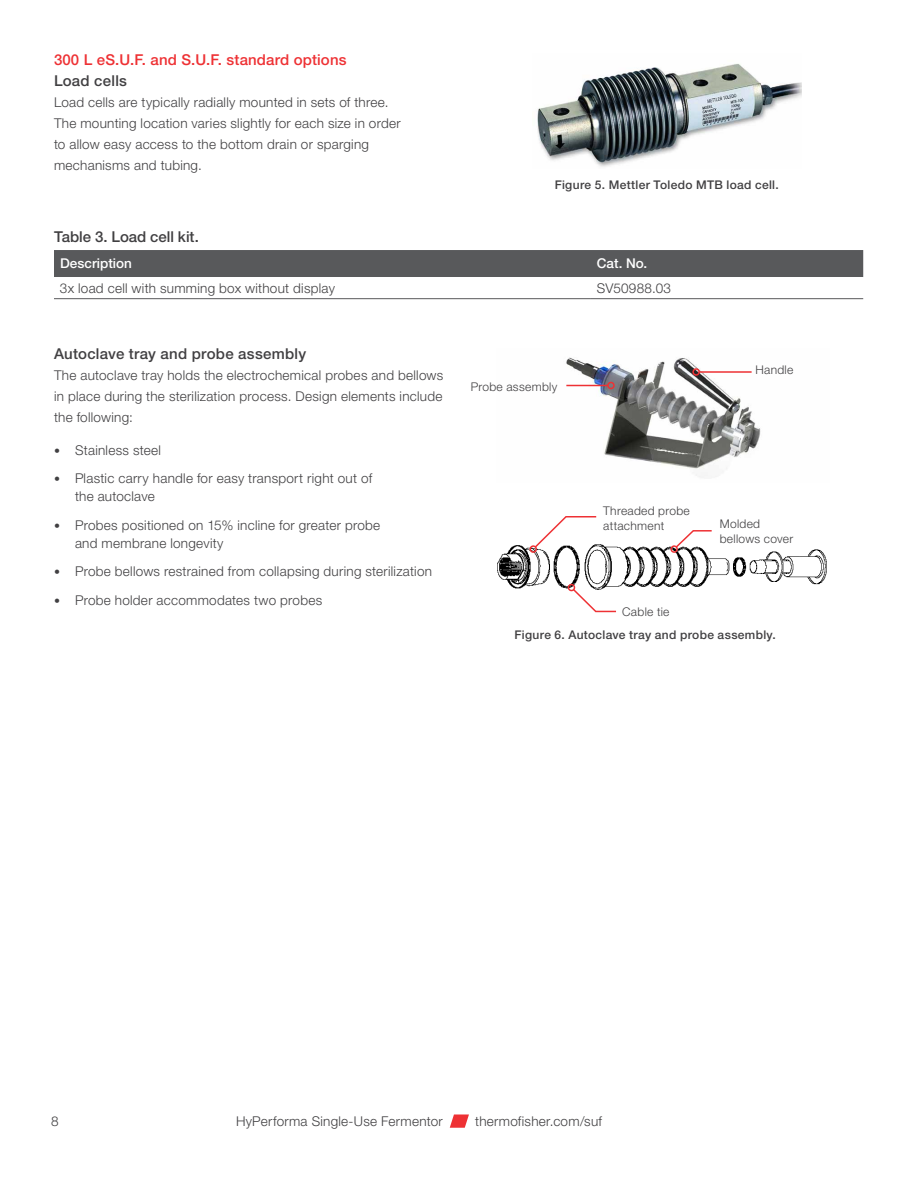
<style>
.page{position:relative;width:918px;height:1188px;background:#fff}
.page>*{position:absolute;margin:0;border:0;box-sizing:border-box;transform-origin:0 0}
.t1{font:500 15px "Helvetica Neue LTW1 G";letter-spacing:.02em;color:#414042}
.t2{font:500 15px "Helvetica Neue LTW1 G";letter-spacing:.01em;color:#ee3134}
.t3{font:500 15px "Helvetica Neue LTW1 G";color:#414042}
.t4{font:300 13.5px/21px "Helvetica Neue LTW1 G";letter-spacing:.02em;color:#414042}
.t5{font:500 13.5px "Helvetica Neue LTW1 G";letter-spacing:.005em;color:#fff}
.t6{font:500 12px "Helvetica Neue LTW1 G";letter-spacing:.03em;color:#414042}
.t7{font:300 12px/15.8px "Helvetica Neue LTW1 G";letter-spacing:.025em;color:#414042}
.s1{font-size:12px}
</style>
<div class="page">
<div style="left:54px;top:250px;width:809px;height:27px;background:#58595b"></div>
<hr style="left:54px;top:298px;width:537px;height:1px;background:#58595b">
<hr style="left:591px;top:298px;width:272px;height:1px;background:#58595b">
<img style="left:537px;top:63px;width:264px;height:104px">
<img style="left:566px;top:357px;width:195px;height:121px">
<img style="left:497px;top:544px;width:330px;height:45px">
<hr style="left:566px;top:385px;width:42px;height:1px;background:#ee3134">
<div style="left:607px;top:382px;width:8px;height:7px;border:2px solid #ee3134;border-radius:50%"></div>
<hr style="left:699px;top:371px;width:53px;height:2px;background:#ee3134">
<div style="left:692px;top:368px;width:8px;height:8px;border:2px solid #ee3134;border-radius:50%"></div>
<svg style="left:674px;top:530px;width:39px;height:19px"></svg>
<div style="left:670px;top:545px;width:8px;height:8px;border:2px solid #ee3134;border-radius:50%"></div>
<svg style="left:533px;top:516px;width:65px;height:33px"></svg>
<div style="left:530px;top:545px;width:7px;height:8px;border:2px solid #ee3134;border-radius:50%"></div>
<svg style="left:571px;top:588px;width:47px;height:25px"></svg>
<div style="left:568px;top:584px;width:7px;height:7px;border:2px solid #ee3134;border-radius:50%"></div>
<svg style="left:450px;top:1114px;width:19px;height:14px"></svg>
<p class="t2" style="left:54px;top:50px;width:294px">300 L eS.U.F. and S.U.F. standard options</p>
<p class="t1" style="left:54px;top:71px;width:75px">Load cells</p>
<p class="t4" style="left:54px;top:91px;width:348px">Load cells are typically radially mounted in sets of three.<br>The mounting location varies slightly for each size in order to allow easy access to the bottom drain or sparging mechanisms and tubing.</p>
<p class="t6" style="left:555px;top:177px;width:225px">Figure 5. Mettler Toledo MTB load cell.</p>
<p class="t3" style="left:54px;top:228px;width:146px">Table 3. Load cell kit.</p>
<p class="t5" style="left:60px;top:255px;width:74px">Description</p>
<p class="t5" style="left:597px;top:255px;width:52px">Cat. No.</p>
<p class="t4" style="left:60px;top:277px;width:276px">3x load cell with summing box without display</p>
<p class="t4" style="left:597px;top:277px;width:76px">SV50988.03</p>
<p class="t1" style="left:54px;top:344px;width:254px">Autoclave tray and probe assembly</p>
<p class="t4" style="left:54px;top:364px;width:391px;text-align:justify">The autoclave tray holds the electrochemical probes and bellows in place during the sterilization process. Design elements include the following:</p>
<p class="t4" style="left:54px;top:439px;width:108px"><span class="s1">•</span> Stainless steel</p>
<p class="t4" style="left:75px;top:469px;width:299px;line-height:18px;text-indent:-21px"><span class="s1">•</span> Plastic carry handle for easy transport right out of the autoclave</p>
<p class="t4" style="left:75px;top:516px;width:307px;line-height:18px;text-indent:-21px"><span class="s1">•</span> Probes positioned on 15% incline for greater probe and membrane longevity</p>
<p class="t4" style="left:54px;top:561px;width:380px"><span class="s1">•</span> Probe bellows restrained from collapsing during sterilization</p>
<p class="t4" style="left:54px;top:589px;width:270px"><span class="s1">•</span> Probe holder accommodates two probes</p>
<p class="t7" style="left:471px;top:378px;width:88px">Probe assembly</p>
<p class="t7" style="left:603px;top:502px;width:88px">Threaded probe attachment</p>
<p class="t7" style="left:622px;top:604px;width:49px">Cable tie</p>
<p class="t7" style="left:755px;top:362px;width:39px">Handle</p>
<p class="t7" style="left:720px;top:515px;width:75px">Molded bellows cover</p>
<p class="t6" style="left:514px;top:628px;width:263px">Figure 6. Autoclave tray and probe assembly.</p>
<p class="t4" style="left:51px;top:1110px;width:9px">8</p>
<p class="t4" style="left:236px;top:1110px;width:208px">HyPerforma Single-Use Fermentor</p>
<p class="t4" style="left:475px;top:1110px;width:128px">thermofisher.com/suf</p>
</div>
